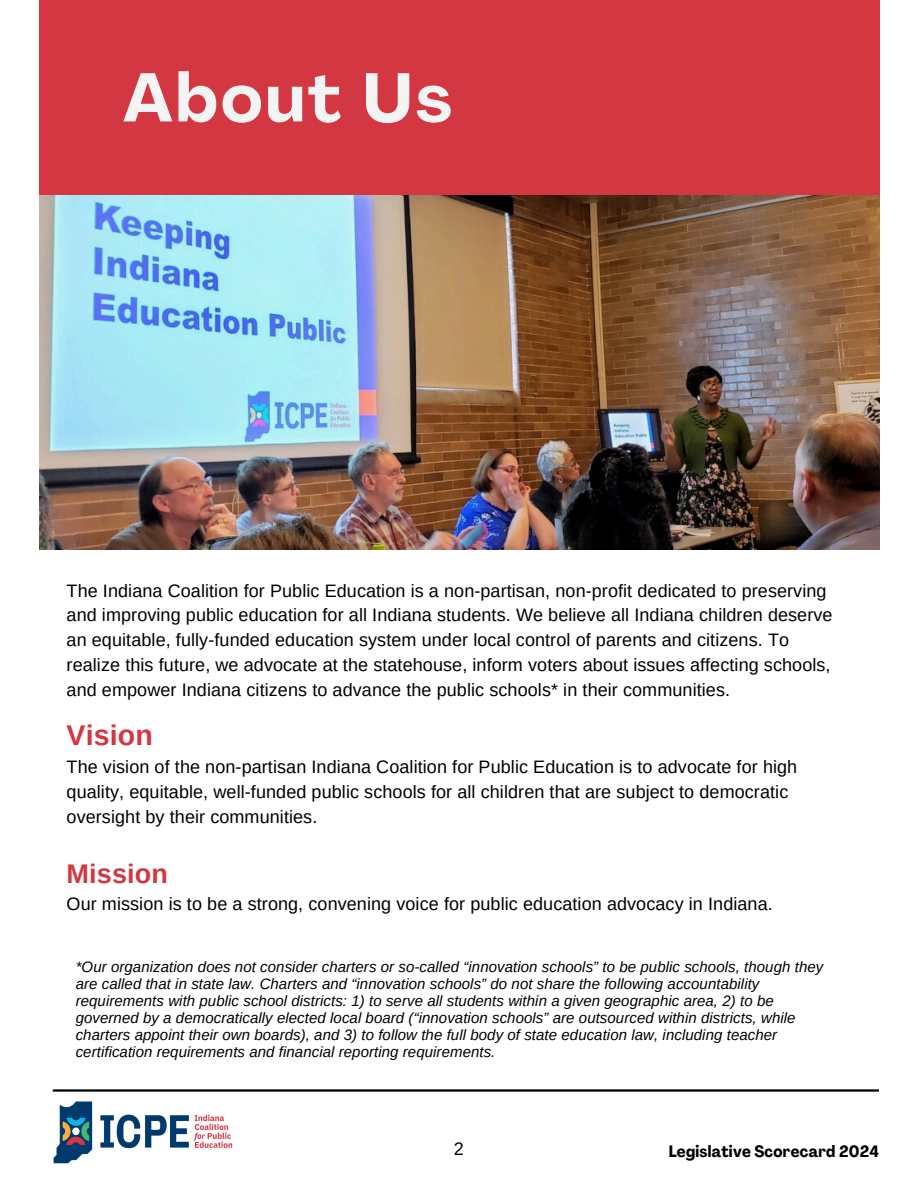
<style>
.page{position:relative;width:918px;height:1188px;background:#fff}
.page>*{position:absolute;margin:0;border:0;box-sizing:border-box;transform-origin:0 0}
.t1{font:700 67.8px "Agrandir";letter-spacing:.045em;color:#f4f4f4}
.t2{font:700 28.5px "Arimo";letter-spacing:.005em;color:#d33741}
.t3{font:700 27px "Arimo";letter-spacing:.005em;color:#d33741}
.t4{font:18px/24.8px "Arimo";letter-spacing:.005em;color:#000}
.t5{font:700 condensed 16.2px "Agrandir";letter-spacing:.015em;color:#000}
.t6{font:italic 15px/16.8px "Arimo";letter-spacing:.005em;color:#000}
</style>
<div class="page">
<img style="left:39px;top:195px;width:840px;height:355px">
<div style="left:39px;top:0;width:840px;height:195px;background:#d33741"></div>
<hr style="left:53px;top:1089px;width:826px;height:3px;background:#000">
<img style="left:53px;top:1101px;width:180px;height:62px">
<h2 class="t1" style="left:123px;top:71px;width:330px">About Us</h2>
<p class="t4" style="left:67px;top:578px;width:768px">The Indiana Coalition for Public Education is a non-partisan, non-profit dedicated to preserving and improving public education for all Indiana students. We believe all Indiana children deserve an equitable, fully-funded education system under local control of parents and citizens. To realize this future, we advocate at the statehouse, inform voters about issues affecting schools, and empower Indiana citizens to advance the public schools* in their communities.</p>
<h2 class="t2" style="left:67px;top:720px;width:88px">Vision</h2>
<h2 class="t4" style="left:67px;top:755px;width:732px">The vision of the non-partisan Indiana Coalition for Public Education is to advocate for high quality, equitable, well-funded public schools for all children that are subject to democratic oversight by their communities.</h2>
<h2 class="t3" style="left:67px;top:858px;width:103px">Mission</h2>
<h2 class="t4" style="left:67px;top:891px;width:708px">Our mission is to be a strong, convening voice for public education advocacy in Indiana.</h2>
<p class="t6" style="left:76px;top:959px;width:749px">*Our organization does not consider charters or so-called “innovation schools” to be public schools, though they are called that in state law. Charters and “innovation schools” do not share the following accountability requirements with public school districts: 1) to serve all students within a given geographic area, 2) to be governed by a democratically elected local board (“innovation schools” are outsourced within districts, while charters appoint their own boards), and 3) to follow the full body of state education law, including teacher certification requirements and financial reporting requirements.</p>
<h3 class="t4" style="left:454px;top:1136px;width:12px">2</h3>
<p class="t5" style="left:669px;top:1145px;width:212px">Legislative Scorecard 2024</p>
</div>
